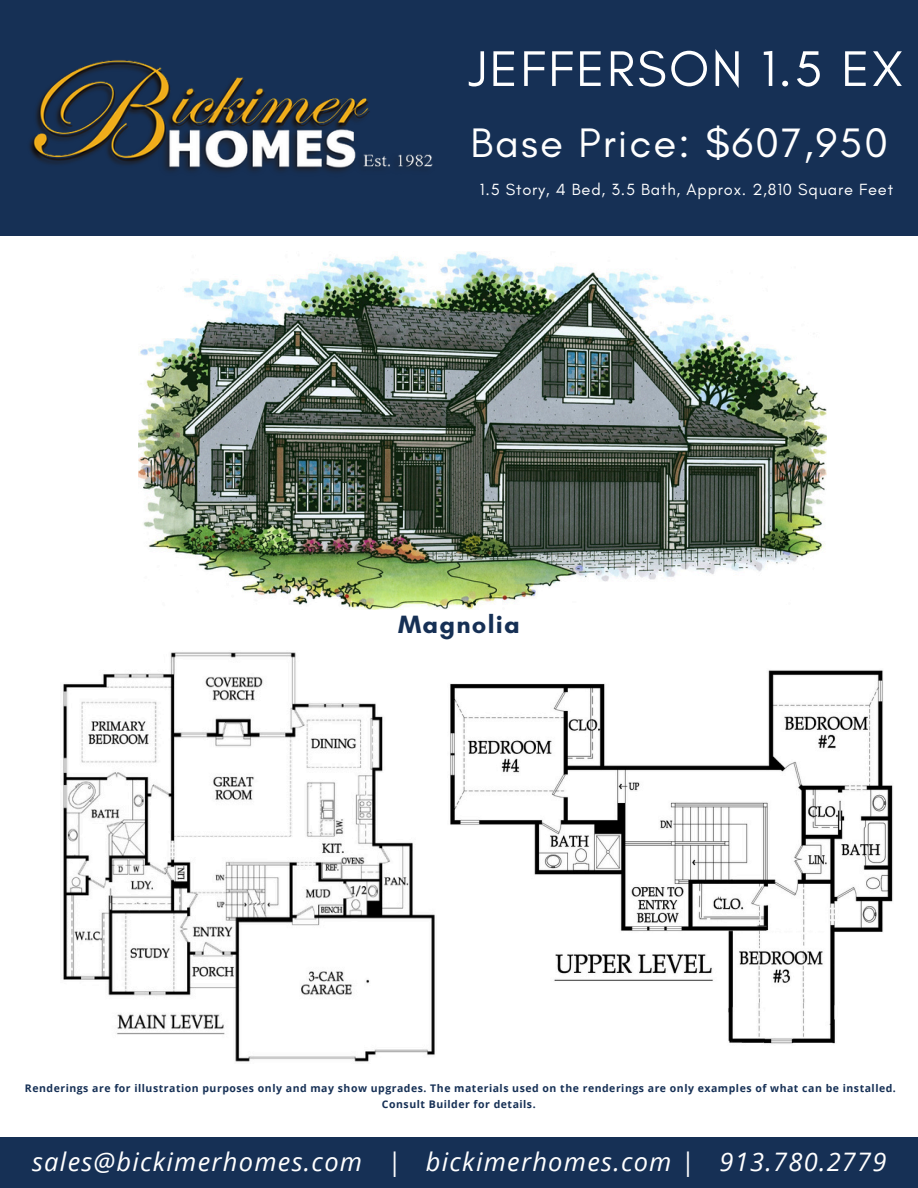
<style>
.page{position:relative;width:918px;height:1188px;background:#fff}
.page>*{position:absolute;margin:0;border:0;box-sizing:border-box;transform-origin:0 0}
.t1{font:51px "Glacial Indifference";letter-spacing:.05em;color:#fff}
.t2{font:42px "Glacial Indifference";letter-spacing:.05em;color:#fff}
.t3{font:italic 25.5px "Open Sans";letter-spacing:.05em;color:#fff}
.t4{font:700 25.5px "Glacial Indifference";letter-spacing:.05em;color:#163055}
.t5{font:16.5px "Glacial Indifference";letter-spacing:.05em;color:#fff}
.t6{font:700 10.5px/16.6px "Open Sans";letter-spacing:.05em;color:#163055;text-align:center}
</style>
<div class="page">
<div style="left:0;top:0;width:918px;height:236px;background:#163055"></div>
<div style="left:0;top:1137px;width:918px;height:51px;background:#163055"></div>
<img style="left:29px;top:60px;width:404px;height:112px">
<img style="left:138px;top:251px;width:689px;height:358px">
<img style="left:450px;top:670px;width:443px;height:374px">
<img style="left:63px;top:652px;width:372px;height:410px">
<h3 class="t1" style="left:469px;top:38px;width:436px">JEFFERSON 1.5 EX</h3>
<h3 class="t2" style="left:471px;top:117px;width:419px">Base Price: $607,950</h3>
<h3 class="t5" style="left:480px;top:179px;width:415px">1.5 Story, 4 Bed, 3.5 Bath, Approx. 2,810 Square Feet</h3>
<p class="t4" style="left:398px;top:609px;width:123px">Magnolia</p>
<h1 class="t6" style="left:25px;top:1079px;width:872px">Renderings are for illustration purposes only and may show upgrades. The materials used on the renderings are only examples of what can be installed.<br>Consult Builder for details.</h1>
<p class="t3" style="left:32px;top:1144px;width:856px">sales@bickimerhomes.com | bickimerhomes.com | 913.780.2779</p>
</div>
